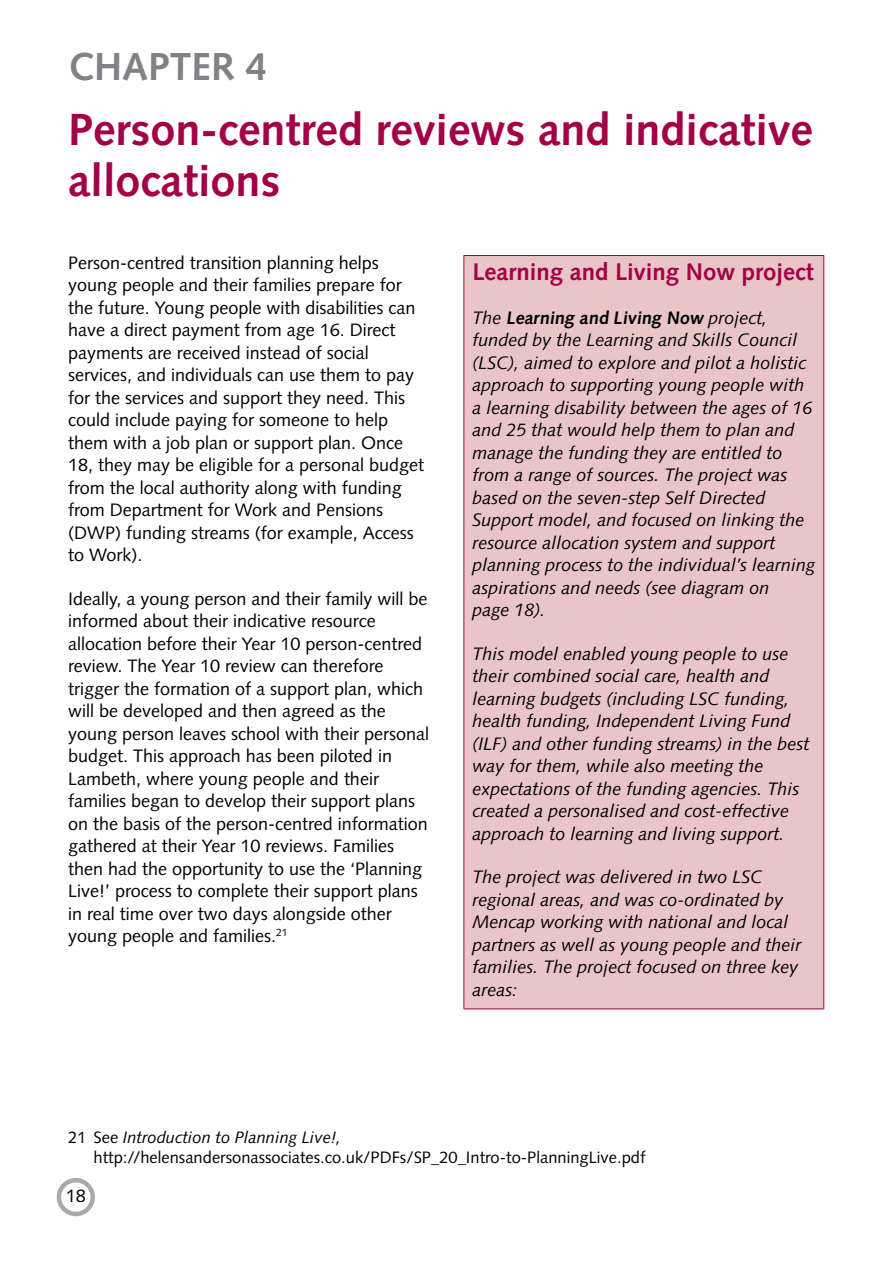
<style>
.page{position:relative;width:893px;height:1263px;background:#fff}
.page>*{position:absolute;margin:0;border:0;box-sizing:border-box;transform-origin:0 0}
.t1{font:700 45px/51px "Syntax";color:#a30046}
.t2{font:700 39px "Syntax";color:#808285}
.t3{font:700 24px "Syntax";color:#a30046}
.t4{font:18.15px "Syntax";color:#000}
.t5{font:18px/22.5px "Syntax";color:#000}
.t6{font:italic 18px/22.5px "Syntax";color:#000}
.t7{font:16.5px/19.5px "Syntax";color:#000}
.s1{font-weight:700}
.s2{font-style:italic}
</style>
<div class="page">
<div style="left:57px;top:1178px;width:38px;height:38px;border:4px solid #a7a9ac;border-radius:50%"></div>
<div style="left:464px;top:255px;width:360px;height:754px;background:#e9c5c8"></div>
<hr style="left:463px;top:255px;width:361px;height:1px;background:#a30046">
<hr style="left:463px;top:256px;width:1px;height:752px;background:#a30046">
<hr style="left:823px;top:256px;width:1px;height:752px;background:#a30046">
<hr style="left:463px;top:1008px;width:361px;height:1px;background:#a30046">
<p class="t2" style="left:68px;top:45px;width:201px">CHAPTER 4</p>
<h1 class="t1" style="left:68px;top:104px;width:747px">Person-centred reviews and indicative allocations</h1>
<p class="t5" style="left:68px;top:251px;width:358px">Person-centred transition planning helps young people and their families prepare for the future. Young people with disabilities can have a direct payment from age 16. Direct payments are received instead of social services, and individuals can use them to pay for the services and support they need. This could include paying for someone to help them with a job plan or support plan. Once 18, they may be eligible for a personal budget from the local authority along with funding from Department for Work and Pensions (DWP) funding streams (for example, Access to Work).</p>
<p class="t5" style="left:68px;top:587px;width:363px">Ideally, a young person and their family will be informed about their indicative resource allocation before their Year 10 person-centred review. The Year 10 review can therefore trigger the formation of a support plan, which will be developed and then agreed as the young person leaves school with their personal budget. This approach has been piloted in Lambeth, where young people and their families began to develop their support plans on the basis of the person-centred information gathered at their Year 10 reviews. Families then had the opportunity to use the ‘Planning Live!’ process to complete their support plans in real time over two days alongside other young people and families.<sup>21</sup></p>
<h2 class="t3" style="left:472px;top:258px;width:343px">Learning and Living Now project</h2>
<p class="t6" style="left:472px;top:306px;width:344px">The <span class="s1">Learning and Living Now</span> project, funded by the Learning and Skills Council (LSC), aimed to explore and pilot a holistic approach to supporting young people with a learning disability between the ages of 16 and 25 that would help them to plan and manage the funding they are entitled to from a range of sources. The project was based on the seven-step Self Directed Support model, and focused on linking the resource allocation system and support planning process to the individual’s learning aspirations and needs (see diagram on<br>page 18).</p>
<p class="t6" style="left:472px;top:642px;width:339px">This model enabled young people to use their combined social care, health and learning budgets (including LSC funding, health funding, Independent Living Fund (ILF) and other funding streams) in the best way for them, while also meeting the expectations of the funding agencies. This created a personalised and cost-effective approach to learning and living support.</p>
<p class="t6" style="left:472px;top:866px;width:331px">The project was delivered in two LSC regional areas, and was co-ordinated by Mencap working with national and local partners as well as young people and their families. The project focused on three key areas:</p>
<p class="t7" style="left:94px;top:1128px;width:553px;text-indent:-26px">21 See <span class="s2">Introduction to Planning Live!, </span>http://helensandersonassociates.co.uk/PDFs/SP_20_Intro-to-PlanningLive.pdf</p>
<p class="t4" style="left:66px;top:1185px;width:22px">18</p>
</div>
